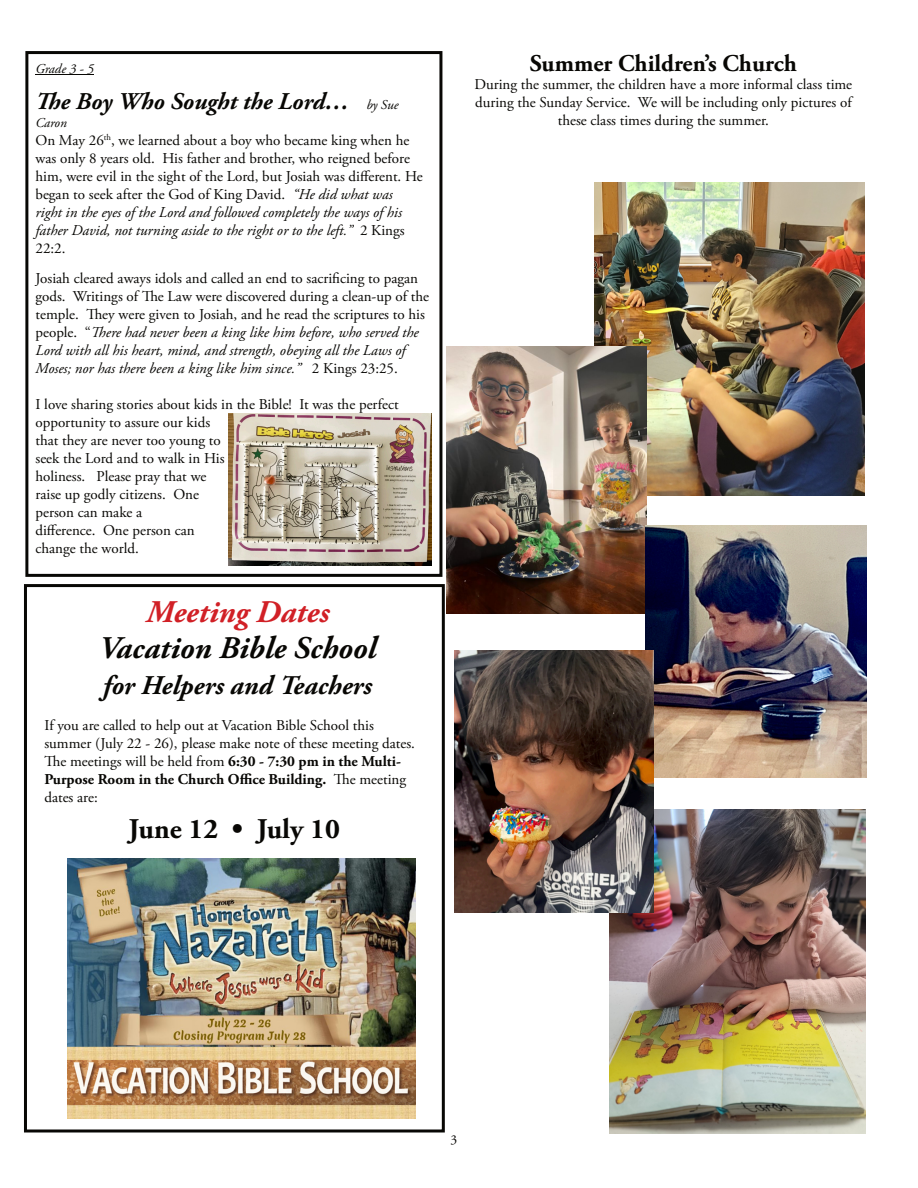
<style>
.page{position:relative;width:918px;height:1188px;background:#fff}
.page>*{position:absolute;margin:0;border:0;box-sizing:border-box;transform-origin:0 0}
.t1{font:italic 700 31.5px "Adobe Garamond Pro";color:#080704}
.t2{font:italic 700 31.5px "Adobe Garamond Pro";color:#d12026}
.t3{font:700 28.5px "Adobe Garamond Pro";color:#080704}
.t4{font:italic 700 27px "Adobe Garamond Pro";color:#080704}
.t5{font:italic 700 24px "Adobe Garamond Pro";color:#080704}
.t6{font:700 24px "Adobe Garamond Pro";color:#080704}
.t7{font:15px/18px "Adobe Garamond Pro";color:#080704}
.t8{font:italic 13.5px "Adobe Garamond Pro";letter-spacing:-.005em;color:#080704}
.t9{font:13.5px "Adobe Garamond Pro";color:#080704}
.s1{font-weight:400;font-size:13.5px}
.s2{font-style:italic}
.s3{font-weight:700}
</style>
<div class="page">
<img style="left:68px;top:858px;width:347px;height:261px">
<div style="left:24px;top:584px;width:421px;height:548px;border:3px solid #080704"></div>
<div style="left:25px;top:51px;width:417px;height:526px;border:3px solid #080704"></div>
<hr style="left:36px;top:74px;width:58px;height:1px;background:#080704">
<img style="left:228px;top:413px;width:204px;height:153px">
<img style="left:594px;top:182px;width:270px;height:313px">
<img style="left:447px;top:347px;width:200px;height:267px">
<img style="left:610px;top:810px;width:255px;height:323px">
<img style="left:645px;top:525px;width:221px;height:252px">
<img style="left:455px;top:651px;width:198px;height:261px">
<p class="t8" style="left:36px;top:63px;width:60px">Grade 3 - 5</p>
<h3 class="t5" style="left:36px;top:92px;width:364px">The Boy Who Sought the Lord… <span class="s1">by Sue</span></h3>
<p class="t8" style="left:36px;top:117px;width:33px">Caron</p>
<p class="t7" style="left:36px;top:133px;width:389px">On May 26<sup>th</sup>, we learned about a boy who became king when he was only 8 years old. His father and brother, who reigned before him, were evil in the sight of the Lord, but Josiah was different. He began to seek after the God of King David. <span class="s2">“He did what was<br>right in the eyes of the Lord and followed completely the ways of his father David, not turning aside to the right or to the left.”</span> 2 Kings 22:2.</p>
<p class="t7" style="left:36px;top:271px;width:395px">Josiah cleared aways idols and called an end to sacrificing to pagan gods. Writings of The Law were discovered during a clean-up of the temple. They were given to Josiah, and he read the scriptures to his people. “<span class="s2">There had never been a king like him before, who served the Lord with all his heart, mind, and strength, obeying all the Laws of Moses; nor has there been a king like him since.”</span> 2 Kings 23:25.</p>
<p class="t7" style="left:36px;top:397px;width:365px">I love sharing stories about kids in the Bible! It was the perfect opportunity to assure our kids<br>that they are never too young to<br>seek the Lord and to walk in His<br>holiness. Please pray that we<br>raise up godly citizens. One<br>person can make a<br>difference. One person can<br>change the world.</p>
<h1 class="t2" style="left:146px;top:600px;width:185px">Meeting Dates</h1>
<h1 class="t1" style="left:99px;top:636px;width:279px">Vacation Bible School</h1>
<h3 class="t4" style="left:103px;top:675px;width:270px">for Helpers and Teachers</h3>
<p class="t7" style="left:44px;top:718px;width:372px">If you are called to help out at Vacation Bible School this summer (July 22 - 26), please make note of these meeting dates.<br>The meetings will be held from <span class="s3">6:30 - 7:30 pm in the Multi-Purpose Room in the Church Office Building.</span> The meeting dates are:</p>
<h2 class="t3" style="left:129px;top:818px;width:213px">June 12 • July 10</h2>
<h3 class="t6" style="left:530px;top:53px;width:268px">Summer Children’s Church</h3>
<p class="t7" style="left:475px;top:76px;width:379px;text-align:center">During the summer, the children have a more informal class time during the Sunday Service. We will be including only pictures of these class times during the summer.</p>
<p class="t9" style="left:451px;top:1134px;width:8px">3</p>
</div>
